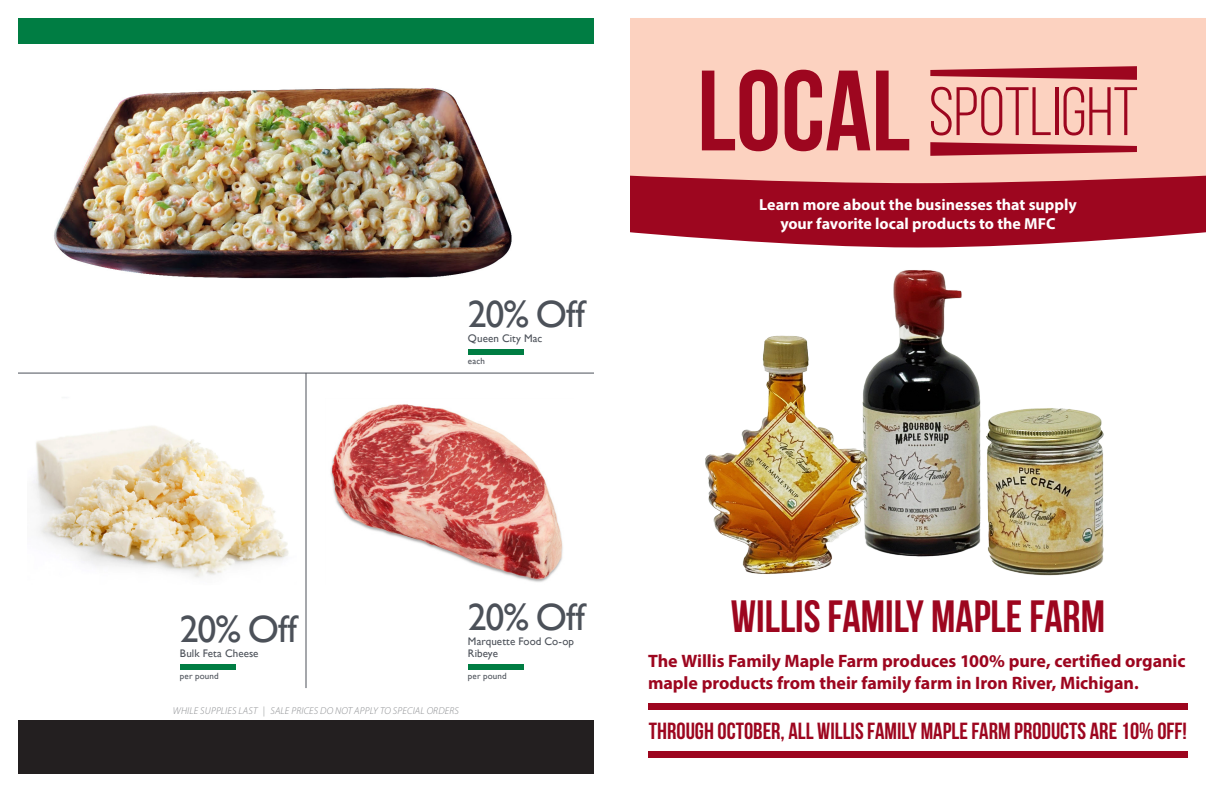
<style>
.page{position:relative;width:1224px;height:792px;background:#fff}
.page>*{position:absolute;margin:0;border:0;box-sizing:border-box;transform-origin:0 0}
.t1{font:700 114px "Bebas Neue";color:#9d061f}
.t2{font:68.4px "Bebas Neue";color:#9d061f}
.t3{font:700 45px "Bebas Neue";color:#9d061f}
.Price{font:38px "Gill Sans";letter-spacing:-.025em;color:#4c5159}
.t4{font:700 23.2px "Bebas Neue";color:#9d061f}
.t5{font:700 18px/21.6px "Myriad Pro";letter-spacing:-.005em;color:#9d061f}
.t6{font:700 16px "Myriad Pro";color:#fff}
.Product_Name{font:11px "Gill Sans";letter-spacing:.005em;color:#4c5159}
.t7{font:italic 300 10px "Myriad Pro";letter-spacing:.02em;color:#87898c}
.Third_Level_Information{font:9px "Gill Sans";letter-spacing:.015em;color:#4c5159}
</style>
<div class="page">
<img style="left:330px;top:404px;width:233px;height:178px">
<img style="left:27px;top:372px;width:270px;height:206px">
<img style="left:54px;top:88px;width:458px;height:191px">
<div style="left:18px;top:720px;width:576px;height:54px;background:#231f20"></div>
<hr style="left:306px;top:373px;width:1px;height:315px;background:#4c5159">
<div style="left:18px;top:18px;width:576px;height:25px;background:#007d43"></div>
<hr style="left:18px;top:373px;width:576px;height:1px;background:#4c5159">
<div style="left:180px;top:664px;width:55px;height:5px;background:#007d43"></div>
<div style="left:468px;top:664px;width:55px;height:5px;background:#007d43"></div>
<div style="left:468px;top:349px;width:55px;height:5px;background:#007d43"></div>
<div style="left:630px;top:183px;width:576px;height:6px;background:#9d061f"></div>
<div style="left:630px;top:18px;width:576px;height:165px;background:#fcd2c0"></div>
<svg style="left:930px;top:66px;width:207px;height:14px;background:#b9424e"></svg>
<svg style="left:930px;top:142px;width:207px;height:14px;background:#b9424e"></svg>
<img style="left:630px;top:189px;width:576px;height:387px">
<div style="left:648px;top:704px;width:540px;height:6px;background:#9d061f"></div>
<div style="left:648px;top:751px;width:540px;height:7px;background:#9d061f"></div>
<p class="Price" style="left:468px;top:293px;width:118px">20% Off</p>
<p class="Product_Name" style="left:468px;top:332px;width:76px">Queen City Mac</p>
<p class="Third_Level_Information" style="left:468px;top:356px;width:19px">each</p>
<p class="t1" style="left:697px;top:48px;width:214px">LOCAL</p>
<p class="t2" style="left:929px;top:75px;width:211px">SPOTLIGHT</p>
<p class="t6" style="left:759px;top:194px;width:319px">Learn more about the businesses that supply</p>
<p class="t6" style="left:780px;top:213px;width:277px">your favorite local products to the MFC</p>
<p class="Price" style="left:180px;top:607px;width:118px">20% Off</p>
<p class="Product_Name" style="left:180px;top:647px;width:80px">Bulk Feta Cheese</p>
<p class="Third_Level_Information" style="left:180px;top:671px;width:40px">per pound</p>
<p class="Price" style="left:468px;top:595px;width:118px">20% Off</p>
<p class="Product_Name" style="left:468px;top:635px;width:108px">Marquette Food Co-op</p>
<p class="Product_Name" style="left:468px;top:647px;width:31px">Ribeye</p>
<p class="Third_Level_Information" style="left:468px;top:671px;width:40px">per pound</p>
<p class="t7" style="left:173px;top:705px;width:288px">WHILE SUPPLIES LAST | SALE PRICES DO NOT APPLY TO SPECIAL ORDERS</p>
<p class="t3" style="left:731px;top:591px;width:376px">WILLIS FAMILY MAPLE FARM</p>
<p class="t5" style="left:648px;top:649px;width:539px">The Willis Family Maple Farm produces 100% pure, certified organic maple products from their family farm in Iron River, Michigan.</p>
<p class="t4" style="left:649px;top:718px;width:540px">THROUGH OCTOBER, ALL WILLIS FAMILY MAPLE FARM PRODUCTS ARE 10% OFF!</p>
</div>
